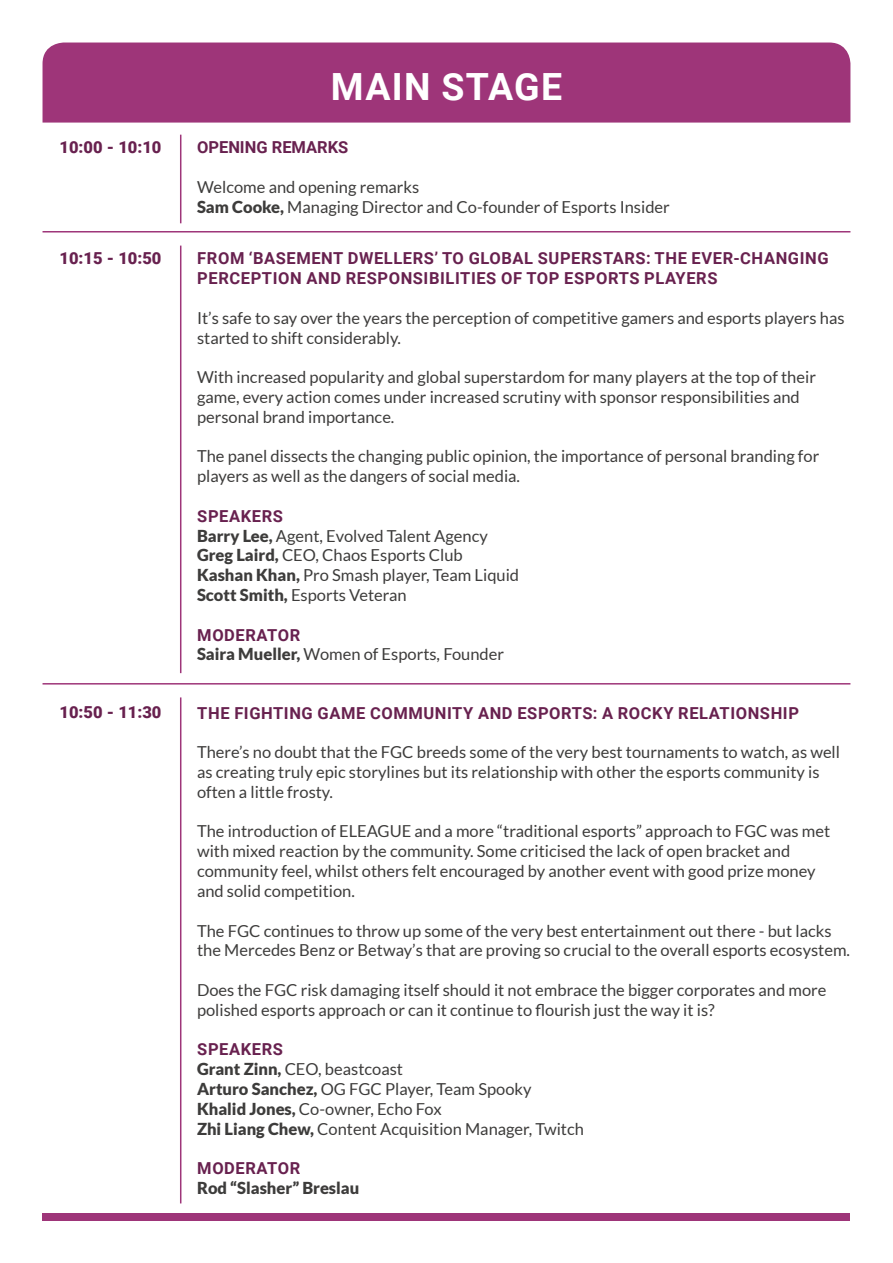
<style>
.page{position:relative;width:893px;height:1263px;background:#fff}
.page>*{position:absolute;margin:0;border:0;box-sizing:border-box;transform-origin:0 0}
.t1{font:700 37.5px "Roboto";letter-spacing:.035em;color:#fff}
.t2{font:16.5px/19.8px "Lato";color:#3d3c3b}
.t3{font:700 16.5px/19.8px "Roboto";letter-spacing:.035em;color:#68214f}
.t4{font:900 16.5px "Roboto";color:#68214f}
.t5{font:900 16.5px "Lato";color:#3d3c3b}
.t6{font:700 16.5px "Roboto";color:#68214f}
.s1{font-weight:900}
</style>
<div class="page">
<div style="left:43px;top:43px;width:807px;height:80px;background:#9e3579"></div>
<hr style="left:43px;top:231px;width:807px;height:1px;background:#9e3579">
<hr style="left:43px;top:683px;width:807px;height:1px;background:#9e3579">
<hr style="left:180px;top:135px;width:1px;height:88px;background:#9e3579">
<hr style="left:180px;top:246px;width:1px;height:427px;background:#9e3579">
<hr style="left:180px;top:697px;width:1px;height:506px;background:#9e3579">
<div style="left:43px;top:1213px;width:807px;height:7px;background:#9e3579"></div>
<p class="t4" style="left:60px;top:136px;width:103px">10:00 - 10:10</p>
<p class="t4" style="left:60px;top:247px;width:103px">10:15 - 10:50</p>
<p class="t4" style="left:60px;top:700px;width:103px">10:50 - 11:30</p>
<h1 class="t1" style="left:331px;top:60px;width:233px">MAIN STAGE</h1>
<p class="t6" style="left:197px;top:136px;width:153px">OPENING REMARKS</p>
<p class="t2" style="left:197px;top:177px;width:474px">Welcome and opening remarks<br><span class="s1">Sam Cooke,</span> Managing Director and Co-founder of Esports Insider</p>
<p class="t3" style="left:197px;top:248px;width:633px">FROM ‘BASEMENT DWELLERS’ TO GLOBAL SUPERSTARS: THE EVER-CHANGING<br>PERCEPTION AND RESPONSIBILITIES OF TOP ESPORTS PLAYERS</p>
<p class="t2" style="left:197px;top:308px;width:649px">It’s safe to say over the years the perception of competitive gamers and esports players has started to shift considerably.</p>
<p class="t2" style="left:197px;top:367px;width:620px">With increased popularity and global superstardom for many players at the top of their game, every action comes under increased scrutiny with sponsor responsibilities and personal brand importance.</p>
<p class="t2" style="left:197px;top:446px;width:624px">The panel dissects the changing public opinion, the importance of personal branding for players as well as the dangers of social media.</p>
<p class="t3" style="left:197px;top:505px;width:87px">SPEAKERS</p>
<p class="t2" style="left:197px;top:526px;width:324px"><span class="s1">Barry Lee,</span> Agent, Evolved Talent Agency <span class="s1">Greg Laird,</span> CEO, Chaos Esports Club <span class="s1">Kashan Khan,</span> Pro Smash player, Team Liquid <span class="s1">Scott Smith,</span> Esports Veteran</p>
<p class="t3" style="left:197px;top:624px;width:105px">MODERATOR</p>
<p class="t2" style="left:197px;top:644px;width:309px"><span class="s1">Saira Mueller,</span> Women of Esports, Founder</p>
<p class="t3" style="left:197px;top:702px;width:603px">THE FIGHTING GAME COMMUNITY AND ESPORTS: A ROCKY RELATIONSHIP</p>
<p class="t2" style="left:197px;top:742px;width:645px">There’s no doubt that the FGC breeds some of the very best tournaments to watch, as well as creating truly epic storylines but its relationship with other the esports community is often a little frosty.</p>
<p class="t2" style="left:197px;top:821px;width:635px">The introduction of ELEAGUE and a more “traditional esports” approach to FGC was met with mixed reaction by the community. Some criticised the lack of open bracket and community feel, whilst others felt encouraged by another event with good prize money and solid competition.</p>
<p class="t2" style="left:197px;top:920px;width:655px">The FGC continues to throw up some of the very best entertainment out there - but lacks the Mercedes Benz or Betway’s that are proving so crucial to the overall esports ecosystem.</p>
<p class="t2" style="left:197px;top:980px;width:631px">Does the FGC risk damaging itself should it not embrace the bigger corporates and more polished esports approach or can it continue to flourish just the way it is?</p>
<p class="t3" style="left:197px;top:1039px;width:87px">SPEAKERS</p>
<p class="t2" style="left:197px;top:1059px;width:388px"><span class="s1">Grant Zinn,</span> CEO, beastcoast<br><span class="s1">Arturo Sanchez,</span> OG FGC Player, Team Spooky <span class="s1">Khalid Jones,</span> Co-owner, Echo Fox<br><span class="s1">Zhi Liang Chew,</span> Content Acquisition Manager, Twitch</p>
<p class="t3" style="left:197px;top:1158px;width:105px">MODERATOR</p>
<p class="t5" style="left:197px;top:1178px;width:164px">Rod “Slasher” Breslau</p>
</div>
